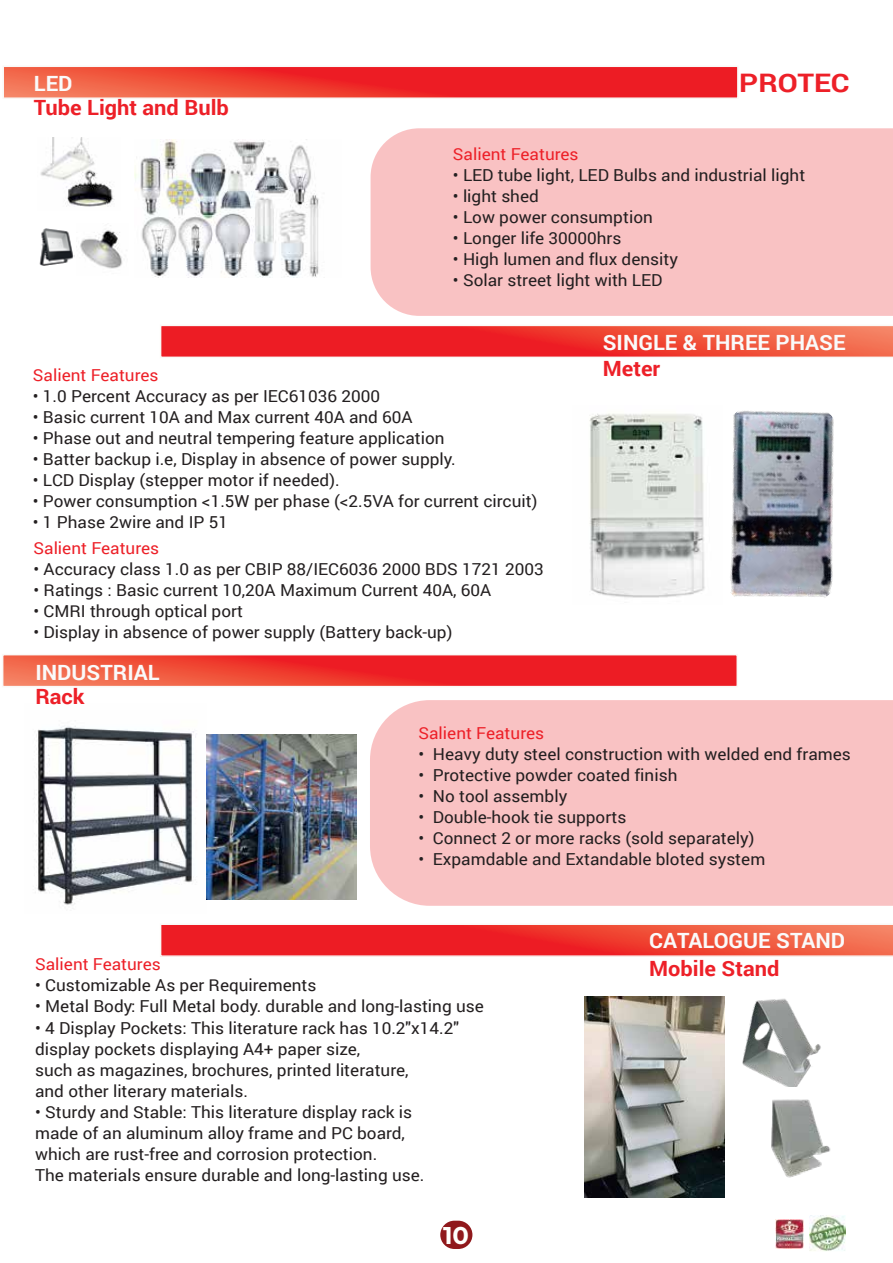
<style>
.page{position:relative;width:893px;height:1263px;background:#fff}
.page>*{position:absolute;margin:0;border:0;box-sizing:border-box;transform-origin:0 0}
.t1{font:700 25.5px "Roboto";color:#ed2028;scale:1.15 1}
.t2{font:700 24.3px "Montserrat";color:#fffffc}
.t3{font:700 21px "Roboto";color:#fafafa;scale:1.04 1}
.t4{font:700 21px "Roboto";color:#ed2028;scale:1.04 1}
.t5{font:16.5px/21px "Roboto";color:#231f20;scale:1.04 1}
.t6{font:16.5px "Roboto";color:#ed2028;scale:1.04 1}
</style>
<div class="page">
<img style="left:810px;top:1215px;width:35px;height:36px">
<img style="left:775px;top:1220px;width:29px;height:28px">
<div style="left:440px;top:1221px;width:32px;height:28px;background:#90191c;border-radius:14px"></div>
<svg style="left:6px;top:69px;width:730px;height:27px;background:#ee352f"></svg>
<div style="left:3px;top:66px;width:736px;height:33px;border:2px solid #faf8f6"></div>
<svg style="left:5px;top:657px;width:730px;height:27px;background:#ee342f"></svg>
<div style="left:2px;top:654px;width:736px;height:33px;border:2px solid #faf8f6"></div>
<svg style="left:161px;top:326px;width:732px;height:31px;background:#ee3a34"></svg>
<svg style="left:160px;top:925px;width:733px;height:32px;background:#ef403a"></svg>
<img style="left:36px;top:726px;width:171px;height:179px">
<div style="left:370px;top:700px;width:523px;height:206px;background:#f9c2c3"></div>
<div style="left:371px;top:128px;width:522px;height:188px;background:#f9c2c3"></div>
<img style="left:589px;top:413px;width:55px;height:185px">
<img style="left:644px;top:411px;width:190px;height:187px">
<img style="left:584px;top:996px;width:141px;height:201px">
<img style="left:742px;top:998px;width:79px;height:75px">
<img style="left:758px;top:1072px;width:73px;height:106px">
<img style="left:135px;top:139px;width:184px;height:138px">
<img style="left:40px;top:138px;width:75px;height:69px">
<img style="left:80px;top:230px;width:42px;height:39px">
<img style="left:39px;top:228px;width:36px;height:37px">
<img style="left:207px;top:734px;width:149px;height:165px">
<p class="t3" style="left:34px;top:69px;width:39px">LED</p>
<h1 class="t1" style="left:739px;top:65px;width:97px">PROTEC</h1>
<p class="t4" style="left:34px;top:93px;width:189px">Tube Light and Bulb</p>
<p class="t6" style="left:453px;top:142px;width:122px">Salient Features</p>
<p class="t5" style="left:453px;top:164px;width:340px">• LED tube light, LED Bulbs and industrial light</p>
<p class="t5" style="left:453px;top:185px;width:84px">• light shed</p>
<p class="t5" style="left:453px;top:206px;width:194px">• Low power consumption</p>
<p class="t5" style="left:453px;top:227px;width:163px">• Longer life 30000hrs</p>
<p class="t5" style="left:453px;top:248px;width:218px">• High lumen and flux density</p>
<p class="t5" style="left:453px;top:269px;width:203px">• Solar street light with LED</p>
<p class="t6" style="left:33px;top:363px;width:122px">Salient Features</p>
<p class="t5" style="left:33px;top:384px;width:335px">• 1.0 Percent Accuracy as per IEC61036 2000</p>
<p class="t5" style="left:33px;top:406px;width:367px">• Basic current 10A and Max current 40A and 60A</p>
<p class="t5" style="left:33px;top:427px;width:397px">• Phase out and neutral tempering feature application</p>
<p class="t5" style="left:33px;top:448px;width:408px">• Batter backup i.e, Display in absence of power supply.</p>
<p class="t5" style="left:33px;top:469px;width:296px">• LCD Display (stepper motor if needed).</p>
<p class="t5" style="left:33px;top:490px;width:487px">• Power consumption &lt;1.5W per phase (&lt;2.5VA for current circuit)</p>
<p class="t5" style="left:33px;top:511px;width:189px">• 1 Phase 2wire and IP 51</p>
<p class="t6" style="left:34px;top:536px;width:122px">Salient Features</p>
<p class="t5" style="left:34px;top:558px;width:492px">• Accuracy class 1.0 as per CBIP 88/IEC6036 2000 BDS 1721 2003</p>
<p class="t5" style="left:34px;top:579px;width:442px">• Ratings : Basic current 10,20A Maximum Current 40A, 60A</p>
<p class="t5" style="left:34px;top:600px;width:203px">• CMRI through optical port</p>
<p class="t5" style="left:34px;top:621px;width:404px">• Display in absence of power supply (Battery back-up)</p>
<p class="t3" style="left:35px;top:658px;width:121px">INDUSTRIAL</p>
<p class="t4" style="left:35px;top:681px;width:49px">Rack</p>
<p class="t3" style="left:603px;top:327px;width:235px">SINGLE &amp; THREE PHASE</p>
<p class="t4" style="left:603px;top:354px;width:57px">Meter</p>
<p class="t6" style="left:418px;top:722px;width:122px">Salient Features</p>
<p class="t5" style="left:418px;top:743px;width:417px">• Heavy duty steel construction with welded end frames</p>
<p class="t5" style="left:418px;top:764px;width:250px">• Protective powder coated finish</p>
<p class="t5" style="left:418px;top:785px;width:145px">• No tool assembly</p>
<p class="t5" style="left:418px;top:806px;width:201px">• Double-hook tie supports</p>
<p class="t5" style="left:418px;top:827px;width:325px">• Connect 2 or more racks (sold separately)</p>
<p class="t5" style="left:418px;top:848px;width:335px">• Expamdable and Extandable bloted system</p>
<p class="t6" style="left:35px;top:953px;width:122px">Salient Features</p>
<p class="t5" style="left:35px;top:974px;width:272px">• Customizable As per Requirements</p>
<p class="t5" style="left:35px;top:995px;width:433px">• Metal Body: Full Metal body. durable and long-lasting use</p>
<p class="t5" style="left:35px;top:1016px;width:409px">• 4 Display Pockets: This literature rack has 10.2"x14.2" display pockets displaying A4+ paper size,<br>such as magazines, brochures, printed literature,<br>and other literary materials.</p>
<p class="t5" style="left:35px;top:1100px;width:376px">• Sturdy and Stable: This literature display rack is made of an aluminum alloy frame and PC board, which are rust-free and corrosion protection.<br>The materials ensure durable and long-lasting use.</p>
<h2 class="t2" style="left:443px;top:1218px;width:27px">10</h2>
<p class="t3" style="left:649px;top:925px;width:190px">CATALOGUE STAND</p>
<p class="t4" style="left:649px;top:953px;width:127px">Mobile Stand</p>
</div>
